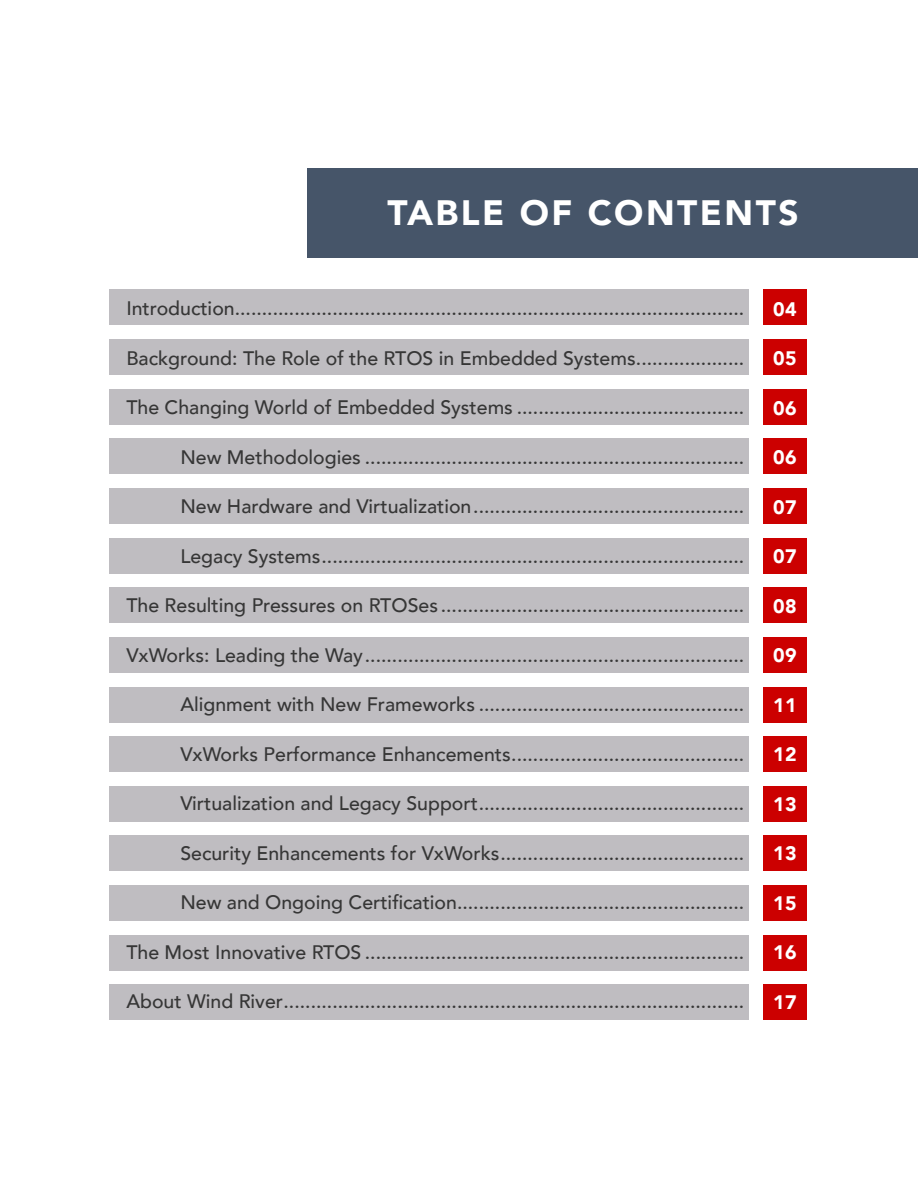
<style>
.page{position:relative;width:918px;height:1188px;background:#fff}
.page>*{position:absolute;margin:0;border:0;box-sizing:border-box;transform-origin:0 0}
.t1{font:900 35.25px "Avenir";letter-spacing:.07em;color:#fff}
.t2{font:500 19.5px "Avenir";color:#363636}
.t3{font:900 19.5px "Avenir";letter-spacing:.03em;color:#fff}
</style>
<div class="page">
<div style="left:308px;top:168px;width:610px;height:90px;background:#465569"></div>
<div style="left:109px;top:290px;width:640px;height:35px;background:#bfbdc1"></div>
<div style="left:763px;top:290px;width:43px;height:35px;background:#c00"></div>
<div style="left:763px;top:439px;width:43px;height:35px;background:#c00"></div>
<div style="left:763px;top:588px;width:43px;height:35px;background:#c00"></div>
<div style="left:763px;top:736px;width:43px;height:36px;background:#c00"></div>
<div style="left:763px;top:885px;width:43px;height:36px;background:#c00"></div>
<div style="left:763px;top:339px;width:43px;height:36px;background:#c00"></div>
<div style="left:763px;top:488px;width:43px;height:36px;background:#c00"></div>
<div style="left:763px;top:637px;width:43px;height:36px;background:#c00"></div>
<div style="left:763px;top:786px;width:43px;height:35px;background:#c00"></div>
<div style="left:763px;top:935px;width:43px;height:35px;background:#c00"></div>
<div style="left:763px;top:389px;width:43px;height:35px;background:#c00"></div>
<div style="left:763px;top:538px;width:43px;height:35px;background:#c00"></div>
<div style="left:763px;top:687px;width:43px;height:35px;background:#c00"></div>
<div style="left:763px;top:836px;width:43px;height:35px;background:#c00"></div>
<div style="left:763px;top:985px;width:43px;height:35px;background:#c00"></div>
<div style="left:109px;top:687px;width:640px;height:35px;background:#bfbdc1"></div>
<div style="left:109px;top:488px;width:640px;height:36px;background:#bfbdc1"></div>
<div style="left:109px;top:885px;width:640px;height:36px;background:#bfbdc1"></div>
<div style="left:109px;top:389px;width:640px;height:35px;background:#bfbdc1"></div>
<div style="left:109px;top:786px;width:640px;height:35px;background:#bfbdc1"></div>
<div style="left:109px;top:588px;width:640px;height:35px;background:#bfbdc1"></div>
<div style="left:109px;top:985px;width:640px;height:35px;background:#bfbdc1"></div>
<div style="left:109px;top:339px;width:640px;height:36px;background:#bfbdc1"></div>
<div style="left:109px;top:736px;width:640px;height:36px;background:#bfbdc1"></div>
<div style="left:109px;top:538px;width:640px;height:35px;background:#bfbdc1"></div>
<div style="left:109px;top:935px;width:640px;height:35px;background:#bfbdc1"></div>
<div style="left:109px;top:439px;width:640px;height:35px;background:#bfbdc1"></div>
<div style="left:109px;top:836px;width:640px;height:35px;background:#bfbdc1"></div>
<div style="left:109px;top:637px;width:640px;height:36px;background:#bfbdc1"></div>
<p class="t1" style="left:388px;top:182px;width:412px">TABLE OF CONTENTS</p>
<p class="t2" style="left:126px;top:292px;width:619px">Introduction..............................................................................................</p>
<p class="t2" style="left:126px;top:341px;width:619px">Background: The Role of the RTOS in Embedded Systems....................</p>
<p class="t2" style="left:126px;top:391px;width:619px">The Changing World of Embedded Systems ..........................................</p>
<p class="t2" style="left:180px;top:440px;width:565px">New Methodologies ......................................................................</p>
<p class="t2" style="left:180px;top:490px;width:565px">New Hardware and Virtualization..................................................</p>
<p class="t2" style="left:180px;top:539px;width:565px">Legacy Systems..............................................................................</p>
<p class="t2" style="left:126px;top:589px;width:619px">The Resulting Pressures on RTOSes ........................................................</p>
<p class="t2" style="left:126px;top:638px;width:619px">VxWorks: Leading the Way......................................................................</p>
<p class="t2" style="left:180px;top:688px;width:565px">Alignment with New Frameworks .................................................</p>
<p class="t2" style="left:180px;top:737px;width:565px">VxWorks Performance Enhancements...........................................</p>
<p class="t2" style="left:180px;top:787px;width:565px">Virtualization and Legacy Support.................................................</p>
<p class="t2" style="left:180px;top:836px;width:565px">Security Enhancements for VxWorks.............................................</p>
<p class="t2" style="left:180px;top:886px;width:565px">New and Ongoing Certification.....................................................</p>
<p class="t2" style="left:126px;top:935px;width:619px">The Most Innovative RTOS ......................................................................</p>
<p class="t2" style="left:126px;top:985px;width:619px">About Wind River.....................................................................................</p>
<p class="t3" style="left:773px;top:292px;width:25px">04</p>
<p class="t3" style="left:773px;top:342px;width:25px">05</p>
<p class="t3" style="left:773px;top:391px;width:25px">06</p>
<p class="t3" style="left:773px;top:441px;width:25px">06</p>
<p class="t3" style="left:773px;top:490px;width:25px">07</p>
<p class="t3" style="left:773px;top:540px;width:25px">07</p>
<p class="t3" style="left:773px;top:589px;width:25px">08</p>
<p class="t3" style="left:773px;top:639px;width:25px">09</p>
<p class="t3" style="left:773px;top:688px;width:25px">11</p>
<p class="t3" style="left:773px;top:738px;width:25px">12</p>
<p class="t3" style="left:773px;top:787px;width:25px">13</p>
<p class="t3" style="left:773px;top:837px;width:25px">13</p>
<p class="t3" style="left:773px;top:886px;width:25px">15</p>
<p class="t3" style="left:773px;top:936px;width:25px">16</p>
<p class="t3" style="left:773px;top:985px;width:25px">17</p>
</div>
